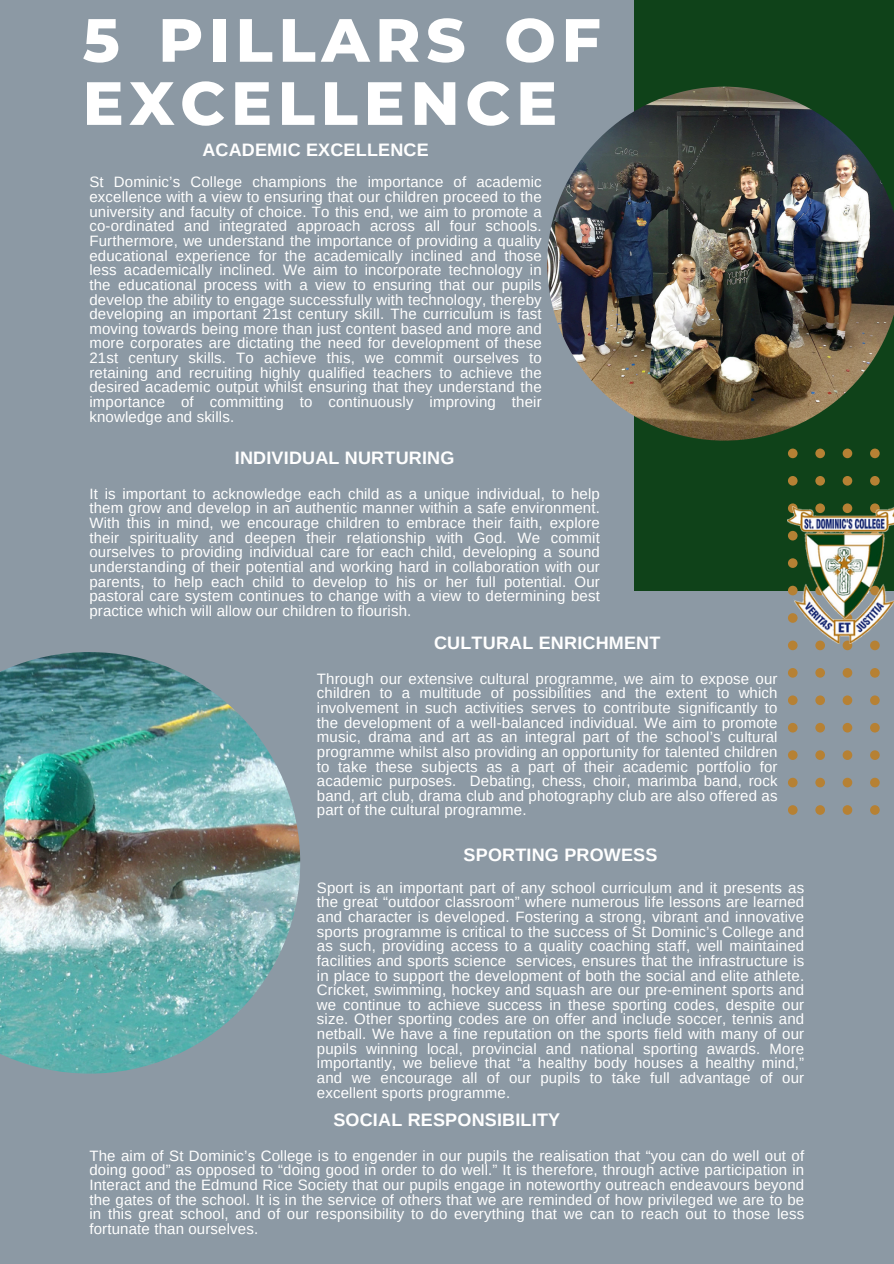
<style>
.page{position:relative;width:894px;height:1264px;background:#fff}
.page>*{position:absolute;margin:0;border:0;box-sizing:border-box;transform-origin:0 0}
.t1{font:800 60.9px/63.2px "Montserrat";letter-spacing:.095em;color:#fff}
.t2{font:700 18px "Arimo";letter-spacing:.01em;color:#fff}
.t3{font:15px/14.7px "Arimo";letter-spacing:.01em;color:#fff;text-align:justify}
</style>
<div class="page">
<div style="left:0;top:0;width:893px;height:1263px;background:#8c99a4"></div>
<img style="left:0;top:652px;width:300px;height:421px">
<div style="left:634px;top:0;width:259px;height:590px;background:#0f4219"></div>
<div style="left:787px;top:805px;width:10px;height:9px;background:#b68134;border-radius:50%"></div>
<svg style="left:787px;top:777px;width:10px;height:10px"></svg>
<div style="left:787px;top:750px;width:10px;height:10px;background:#b68134;border-radius:50%"></div>
<div style="left:787px;top:723px;width:10px;height:9px;background:#b68134;border-radius:50%"></div>
<div style="left:787px;top:695px;width:10px;height:10px;background:#b68134;border-radius:50%"></div>
<div style="left:787px;top:668px;width:10px;height:9px;background:#b68134;border-radius:50%"></div>
<div style="left:787px;top:640px;width:10px;height:10px;background:#b68134;border-radius:50%"></div>
<div style="left:815px;top:805px;width:9px;height:9px;background:#b68134;border-radius:50%"></div>
<div style="left:815px;top:777px;width:9px;height:10px;background:#b68134;border-radius:50%"></div>
<div style="left:815px;top:750px;width:9px;height:10px;background:#b68134;border-radius:50%"></div>
<div style="left:815px;top:723px;width:9px;height:9px;background:#b68134;border-radius:50%"></div>
<div style="left:815px;top:695px;width:9px;height:10px;background:#b68134;border-radius:50%"></div>
<div style="left:815px;top:668px;width:9px;height:9px;background:#b68134;border-radius:50%"></div>
<div style="left:815px;top:640px;width:9px;height:10px;background:#b68134;border-radius:50%"></div>
<div style="left:842px;top:805px;width:10px;height:9px;background:#b68134;border-radius:50%"></div>
<div style="left:842px;top:777px;width:10px;height:10px;background:#b68134;border-radius:50%"></div>
<div style="left:842px;top:750px;width:10px;height:10px;background:#b68134;border-radius:50%"></div>
<div style="left:842px;top:723px;width:10px;height:9px;background:#b68134;border-radius:50%"></div>
<div style="left:842px;top:695px;width:10px;height:10px;background:#b68134;border-radius:50%"></div>
<div style="left:842px;top:668px;width:10px;height:9px;background:#b68134;border-radius:50%"></div>
<div style="left:842px;top:640px;width:10px;height:10px;background:#b68134;border-radius:50%"></div>
<div style="left:869px;top:805px;width:10px;height:9px;background:#b68134;border-radius:50%"></div>
<svg style="left:869px;top:777px;width:10px;height:10px"></svg>
<svg style="left:869px;top:750px;width:10px;height:10px"></svg>
<div style="left:869px;top:723px;width:10px;height:9px;background:#b68134;border-radius:50%"></div>
<svg style="left:869px;top:695px;width:10px;height:10px"></svg>
<div style="left:869px;top:668px;width:10px;height:9px;background:#b68134;border-radius:50%"></div>
<div style="left:869px;top:640px;width:10px;height:10px;background:#b68134;border-radius:50%"></div>
<svg style="left:787px;top:503px;width:10px;height:10px"></svg>
<div style="left:787px;top:476px;width:10px;height:9px;background:#b68134;border-radius:50%"></div>
<svg style="left:787px;top:448px;width:10px;height:10px"></svg>
<svg style="left:815px;top:503px;width:9px;height:10px"></svg>
<div style="left:815px;top:476px;width:9px;height:9px;background:#b68134;border-radius:50%"></div>
<div style="left:815px;top:448px;width:9px;height:10px;background:#b68134;border-radius:50%"></div>
<svg style="left:842px;top:503px;width:10px;height:10px"></svg>
<div style="left:842px;top:476px;width:10px;height:9px;background:#b68134;border-radius:50%"></div>
<svg style="left:842px;top:448px;width:10px;height:10px"></svg>
<svg style="left:869px;top:503px;width:10px;height:10px"></svg>
<div style="left:869px;top:476px;width:10px;height:9px;background:#b68134;border-radius:50%"></div>
<svg style="left:869px;top:448px;width:10px;height:10px"></svg>
<img style="left:787px;top:506px;width:106px;height:137px">
<img style="left:547px;top:87px;width:346px;height:353px">
<h2 class="t1" style="left:83px;top:8px;width:519px">5 PILLARS OF<br>EXCELLENCE</h2>
<p class="t2" style="left:202px;top:140px;width:228px">ACADEMIC EXCELLENCE</p>
<h2 class="t3" style="left:89px;top:175px;width:453px">St Dominic’s College champions the importance of academic excellence with a view to ensuring that our children proceed to the university and faculty of choice. To this end, we aim to promote a co-ordinated and integrated approach across all four schools.<br>Furthermore, we understand the importance of providing a quality educational experience for the academically inclined and those less academically inclined. We aim to incorporate technology in the educational process with a view to ensuring that our pupils develop the ability to engage successfully with technology, thereby developing an important 21st century skill. The curriculum is fast moving towards being more than just content based and more and more corporates are dictating the need for development of these 21st century skills. To achieve this, we commit ourselves to retaining and recruiting highly qualified teachers to achieve the desired academic output whilst ensuring that they understand the importance of committing to continuously improving their knowledge and skills.</h2>
<p class="t2" style="left:235px;top:447px;width:221px">INDIVIDUAL NURTURING</p>
<p class="t3" style="left:89px;top:486px;width:512px">It is important to acknowledge each child as a unique individual, to help them grow and develop in an authentic manner within a safe environment.<br>With this in mind, we encourage children to embrace their faith, explore their spirituality and deepen their relationship with God. We commit ourselves to providing individual care for each child, developing a sound understanding of their potential and working hard in collaboration with our parents, to help each child to develop to his or her full potential. Our pastoral care system continues to change with a view to determining best practice which will allow our children to flourish.</p>
<p class="t2" style="left:434px;top:632px;width:228px">CULTURAL ENRICHMENT</p>
<h2 class="t3" style="left:317px;top:671px;width:462px">Through our extensive cultural programme, we aim to expose our children to a multitude of possibilities and the extent to which involvement in such activities serves to contribute significantly to the development of a well-balanced individual. We aim to promote music, drama and art as an integral part of the school’s cultural programme whilst also providing an opportunity for talented children to take these subjects as a part of their academic portfolio for academic purposes. Debating, chess, choir, marimba band, rock band, art club, drama club and photography club are also offered as part of the cultural programme.</h2>
<p class="t2" style="left:463px;top:845px;width:195px">SPORTING PROWESS</p>
<p class="t3" style="left:317px;top:880px;width:488px">Sport is an important part of any school curriculum and it presents as the great “outdoor classroom” where numerous life lessons are learned and character is developed. Fostering a strong, vibrant and innovative sports programme is critical to the success of St Dominic’s College and as such, providing access to a quality coaching staff, well maintained facilities and sports science services, ensures that the infrastructure is in place to support the development of both the social and elite athlete.<br>Cricket, swimming, hockey and squash are our pre-eminent sports and we continue to achieve success in these sporting codes, despite our size. Other sporting codes are on offer and include soccer, tennis and netball. We have a fine reputation on the sports field with many of our pupils winning local, provincial and national sporting awards. More importantly, we believe that “a healthy body houses a healthy mind,” and we encourage all of our pupils to take full advantage of our excellent sports programme.</p>
<h2 class="t2" style="left:333px;top:1109px;width:228px">SOCIAL RESPONSIBILITY</h2>
<p class="t3" style="left:89px;top:1148px;width:716px">The aim of St Dominic’s College is to engender in our pupils the realisation that “you can do well out of doing good” as opposed to “doing good in order to do well.” It is therefore, through active participation in Interact and the Edmund Rice Society that our pupils engage in noteworthy outreach endeavours beyond the gates of the school. It is in the service of others that we are reminded of how privileged we are to be in this great school, and of our responsibility to do everything that we can to reach out to those less fortunate than ourselves.</p>
</div>
